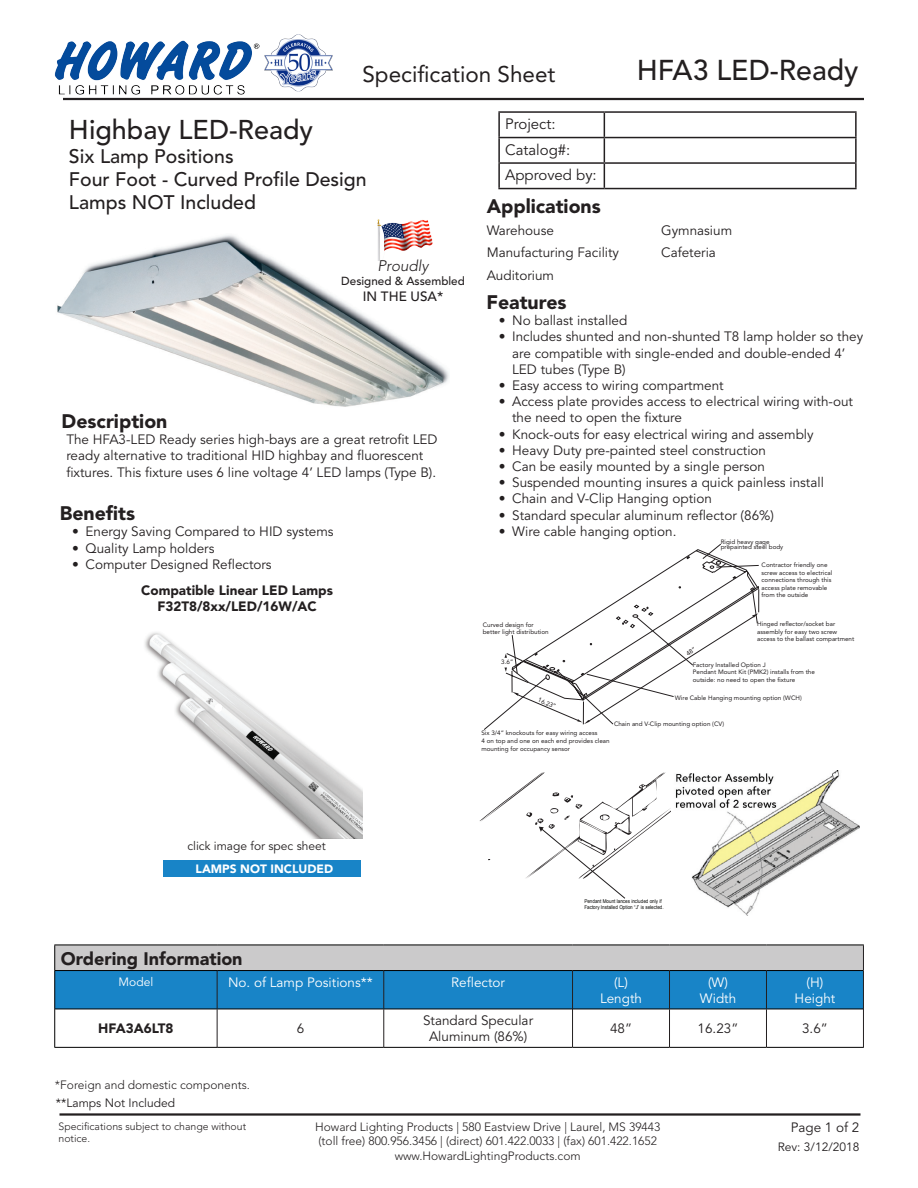
<style>
.page{position:relative;width:918px;height:1188px;background:#fff}
.page>*{position:absolute;margin:0;border:0;box-sizing:border-box;transform-origin:0 0}
.t1{font:500 28.5px "Avenir LT Std";color:#231f20}
.t2{font:500 27px "Avenir LT Std";color:#231f20}
.t3{font:22.5px "Avenir LT Std";color:#231f20}
.t4{font:500 19.5px "Avenir LT Std";color:#231f20}
.t5{font:900 19.5px "Avenir LT Std";color:#231f20}
.t6{font:900 18px "Avenir LT Std";color:#231f20}
.t7{font:italic 300 15.3px "Avenir LT Std";color:#231f20}
.t8{font:15px "Avenir LT Std";color:#231f20}
.t9{font:13.5px/16.2px "Avenir LT Std";color:#231f20}
.t10{font:13.5px "Avenir LT Std";color:#fff}
.t11{font:900 13.5px "Avenir LT Std";color:#231f20}
.t12{font:500 13.5px "Avenir LT Std";color:#231f20}
.t13{font:300 12px "Avenir LT Std";color:#231f20}
.t14{font:12px "Avenir LT Std";color:#231f20}
.t15{font:900 12px "Avenir LT Std";color:#fff}
.t16{font:12px "Avenir LT Std";color:#fff}
.t17{font:500 11.7px "Avenir LT Std";color:#231f20}
.t18{font:300 10.5px/12.6px "Avenir LT Std";color:#231f20}
.t19{font:6.3px/7.5px "Avenir LT Std";color:#231f20}
.t20{font:5.25px/6.3px "Arial";color:#040503;scale:.88 1}
</style>
<div class="page">
<img style="left:57px;top:235px;width:392px;height:172px">
<hr style="left:63px;top:98px;width:801px;height:2px;background:#231f20">
<hr style="left:498px;top:111px;width:106px;height:2px;background:#231f20">
<hr style="left:498px;top:113px;width:2px;height:24px;background:#231f20">
<hr style="left:604px;top:111px;width:253px;height:2px;background:#231f20">
<hr style="left:855px;top:113px;width:2px;height:24px;background:#231f20">
<hr style="left:498px;top:137px;width:106px;height:1px;background:#231f20">
<hr style="left:498px;top:138px;width:2px;height:24px;background:#231f20">
<hr style="left:604px;top:137px;width:253px;height:1px;background:#231f20">
<hr style="left:855px;top:138px;width:2px;height:24px;background:#231f20">
<hr style="left:498px;top:162px;width:106px;height:2px;background:#231f20">
<hr style="left:498px;top:164px;width:2px;height:24px;background:#231f20">
<hr style="left:604px;top:162px;width:253px;height:2px;background:#231f20">
<svg style="left:604px;top:113px;width:1px;height:75px"></svg>
<hr style="left:855px;top:164px;width:2px;height:24px;background:#231f20">
<hr style="left:498px;top:188px;width:106px;height:1px;background:#231f20">
<hr style="left:604px;top:188px;width:253px;height:1px;background:#231f20">
<hr style="left:59px;top:1113px;width:801px;height:3px;background:#231f20">
<img style="left:55px;top:40px;width:204px;height:54px">
<img style="left:263px;top:34px;width:70px;height:64px">
<hr style="left:54px;top:1009px;width:1px;height:38px;background:#000">
<hr style="left:217px;top:1009px;width:1px;height:38px;background:#231f20">
<hr style="left:383px;top:1009px;width:1px;height:38px;background:#231f20">
<hr style="left:572px;top:1009px;width:1px;height:38px;background:#231f20">
<hr style="left:669px;top:1009px;width:1px;height:38px;background:#231f20">
<hr style="left:766px;top:1009px;width:1px;height:38px;background:#231f20">
<hr style="left:863px;top:1009px;width:1px;height:38px;background:#231f20">
<hr style="left:55px;top:1009px;width:162px;height:1px;background:#000">
<hr style="left:54px;top:1047px;width:163px;height:1px;background:#000">
<hr style="left:217px;top:1009px;width:167px;height:1px;background:#000">
<hr style="left:384px;top:1009px;width:188px;height:1px;background:#000">
<hr style="left:217px;top:1047px;width:167px;height:1px;background:#000">
<hr style="left:384px;top:1047px;width:189px;height:1px;background:#000">
<hr style="left:573px;top:1009px;width:97px;height:1px;background:#000">
<hr style="left:670px;top:1009px;width:96px;height:1px;background:#000">
<hr style="left:766px;top:1009px;width:97px;height:1px;background:#000">
<hr style="left:573px;top:1047px;width:97px;height:1px;background:#000">
<hr style="left:670px;top:1047px;width:96px;height:1px;background:#000">
<hr style="left:766px;top:1047px;width:98px;height:1px;background:#000">
<svg style="left:54px;top:945px;width:810px;height:64px;background:#5b99c0"></svg>
<img style="left:144px;top:632px;width:218px;height:206px">
<div style="left:215px;top:705px;width:7px;height:6px;background:#fff;border-radius:50%"></div>
<div style="left:214px;top:704px;width:8px;height:8px;border:2px solid #fff;border-radius:50%"></div>
<div style="left:163px;top:861px;width:198px;height:16px;background:#1884c7"></div>
<img style="left:372px;top:219px;width:64px;height:42px">
<svg style="left:479px;top:772px;width:192px;height:127px"></svg>
<img style="left:675px;top:770px;width:185px;height:145px">
<svg style="left:504px;top:549px;width:255px;height:175px"></svg>
<p class="t3" style="left:362px;top:61px;width:195px">Specification Sheet</p>
<p class="t1" style="left:637px;top:54px;width:223px">HFA3 LED-Ready</p>
<p class="t8" style="left:505px;top:116px;width:52px">Project:</p>
<p class="t8" style="left:505px;top:141px;width:67px">Catalog#:</p>
<p class="t8" style="left:505px;top:167px;width:93px">Approved by:</p>
<p class="t2" style="left:69px;top:114px;width:246px">Highbay LED-Ready</p>
<p class="t4" style="left:69px;top:145px;width:166px">Six Lamp Positions</p>
<p class="t4" style="left:69px;top:168px;width:299px">Four Foot - Curved Profile Design</p>
<p class="t4" style="left:69px;top:191px;width:189px">Lamps NOT Included</p>
<p class="t5" style="left:487px;top:194px;width:116px">Applications</p>
<p class="t9" style="left:487px;top:223px;width:69px">Warehouse</p>
<p class="t9" style="left:661px;top:223px;width:73px">Gymnasium</p>
<p class="t9" style="left:487px;top:245px;width:134px">Manufacturing Facility</p>
<p class="t9" style="left:661px;top:245px;width:56px">Cafeteria</p>
<p class="t9" style="left:487px;top:267px;width:69px">Auditorium</p>
<p class="t7" style="left:378px;top:257px;width:53px">Proudly</p>
<p class="t17" style="left:341px;top:274px;width:125px">Designed &amp; Assembled</p>
<p class="t12" style="left:363px;top:288px;width:82px">IN THE USA*</p>
<p class="t5" style="left:486px;top:290px;width:82px">Features</p>
<p class="t9" style="left:499px;top:313px;width:130px">• No ballast installed</p>
<p class="t9" style="left:512px;top:329px;width:353px;text-indent:-14px">• Includes shunted and non-shunted T8 lamp holder so they are compatible with single-ended and double-ended 4’<br>LED tubes (Type B)</p>
<p class="t9" style="left:499px;top:378px;width:226px">• Easy access to wiring compartment</p>
<p class="t9" style="left:512px;top:394px;width:342px;text-indent:-14px">• Access plate provides access to electrical wiring with-out the need to open the fixture</p>
<p class="t9" style="left:499px;top:426px;width:316px">• Knock-outs for easy electrical wiring and assembly</p>
<p class="t9" style="left:499px;top:442px;width:269px">• Heavy Duty pre-painted steel construction</p>
<p class="t9" style="left:499px;top:459px;width:268px">• Can be easily mounted by a single person</p>
<p class="t9" style="left:499px;top:475px;width:327px">• Suspended mounting insures a quick painless install</p>
<p class="t9" style="left:499px;top:491px;width:215px">• Chain and V-Clip Hanging option</p>
<p class="t9" style="left:499px;top:507px;width:277px">• Standard specular aluminum reflector (86%)</p>
<p class="t9" style="left:499px;top:523px;width:179px">• Wire cable hanging option.</p>
<p class="t5" style="left:62px;top:409px;width:107px">Description</p>
<p class="t9" style="left:66px;top:432px;width:373px">The HFA3-LED Ready series high-bays are a great retrofit LED ready alternative to traditional HID highbay and fluorescent fixtures. This fixture uses 6 line voltage 4’ LED lamps (Type B).</p>
<p class="t5" style="left:60px;top:502px;width:77px">Benefits</p>
<p class="t9" style="left:72px;top:524px;width:263px">• Energy Saving Compared to HID systems</p>
<p class="t9" style="left:72px;top:540px;width:144px">• Quality Lamp holders</p>
<p class="t9" style="left:72px;top:557px;width:201px">• Computer Designed Reflectors</p>
<p class="t19" style="left:721px;top:539px;width:64px;line-height:5.2px">Rigid heavy gage prepainted steel body</p>
<p class="t19" style="left:762px;top:561px;width:72px">Contractor friendly one screw access to electrical connections through this access plate removable from the outside</p>
<p class="t19" style="left:757px;top:620px;width:99px">Hinged reflector/socket bar assembly for easy two screw access to the ballast compartment</p>
<p class="t19" style="left:693px;top:661px;width:124px">Factory Installed Option J<br>Pendant Mount Kit (PMK2) installs from the outside: no need to open the fixture</p>
<p class="t19" style="left:675px;top:694px;width:128px">Wire Cable Hanging mounting option (WCH)</p>
<p class="t19" style="left:614px;top:720px;width:112px">Chain and V-Clip mounting option (CV)</p>
<p class="t11" style="left:141px;top:582px;width:193px">Compatible Linear LED Lamps</p>
<p class="t11" style="left:157px;top:598px;width:161px">F32T8/8xx/LED/16W/AC</p>
<p class="t19" style="left:483px;top:621px;width:67px">Curved design for better light distribution</p>
<p class="t19" style="left:501px;top:658px;width:14px">3.6”</p>
<p class="t19" style="left:540px;top:696px;width:21px;rotate:24deg">16.23”</p>
<p class="t14" style="left:187px;top:839px;width:140px">click image for spec sheet</p>
<p class="t15" style="left:196px;top:861px;width:139px">LAMPS NOT INCLUDED</p>
<p class="t19" style="left:481px;top:730px;width:130px">Six 3/4” knockouts for easy wiring access<br>4 on top and one on each end provides clean mounting for occupancy sensor</p>
<p class="t20" style="left:584px;top:898px;width:92px">Pendant Mount lances included only if<br>Factory Installed Option “J” is selected.</p>
<p class="t6" style="left:61px;top:947px;width:183px">Ordering Information</p>
<p class="t16" style="left:119px;top:975px;width:36px">Model</p>
<p class="t10" style="left:228px;top:974px;width:146px">No. of Lamp Positions**</p>
<p class="t10" style="left:451px;top:974px;width:55px">Reflector</p>
<p class="t10" style="left:614px;top:974px;width:15px">(L)</p>
<p class="t10" style="left:600px;top:991px;width:43px">Length</p>
<p class="t10" style="left:708px;top:974px;width:21px">(W)</p>
<p class="t10" style="left:700px;top:991px;width:38px">Width</p>
<p class="t10" style="left:807px;top:974px;width:18px">(H)</p>
<p class="t10" style="left:795px;top:991px;width:42px">Height</p>
<p class="t11" style="left:98px;top:1020px;width:77px">HFA3A6LT8</p>
<p class="t9" style="left:297px;top:1021px;width:9px">6</p>
<p class="t9" style="left:423px;top:1013px;width:111px">Standard Specular</p>
<p class="t9" style="left:429px;top:1029px;width:100px">Aluminum (86%)</p>
<p class="t13" style="left:55px;top:1078px;width:196px">*Foreign and domestic components.</p>
<p class="t14" style="left:56px;top:1096px;width:121px">**Lamps Not Included</p>
<p class="t9" style="left:610px;top:1021px;width:24px">48”</p>
<p class="t9" style="left:698px;top:1021px;width:42px">16.23”</p>
<p class="t9" style="left:802px;top:1021px;width:27px">3.6”</p>
<p class="t18" style="left:58px;top:1120px;width:189px">Specifications subject to change without notice.</p>
<p class="t13" style="left:315px;top:1120px;width:347px">Howard Lighting Products | 580 Eastview Drive | Laurel, MS 39443</p>
<p class="t13" style="left:318px;top:1134px;width:340px">(toll free) 800.956.3456 | (direct) 601.422.0033 | (fax) 601.422.1652</p>
<p class="t13" style="left:395px;top:1149px;width:188px">www.HowardLightingProducts.com</p>
<p class="t9" style="left:791px;top:1120px;width:70px">Page 1 of 2</p>
<p class="t14" style="left:778px;top:1140px;width:83px">Rev: 3/12/2018</p>
</div>
